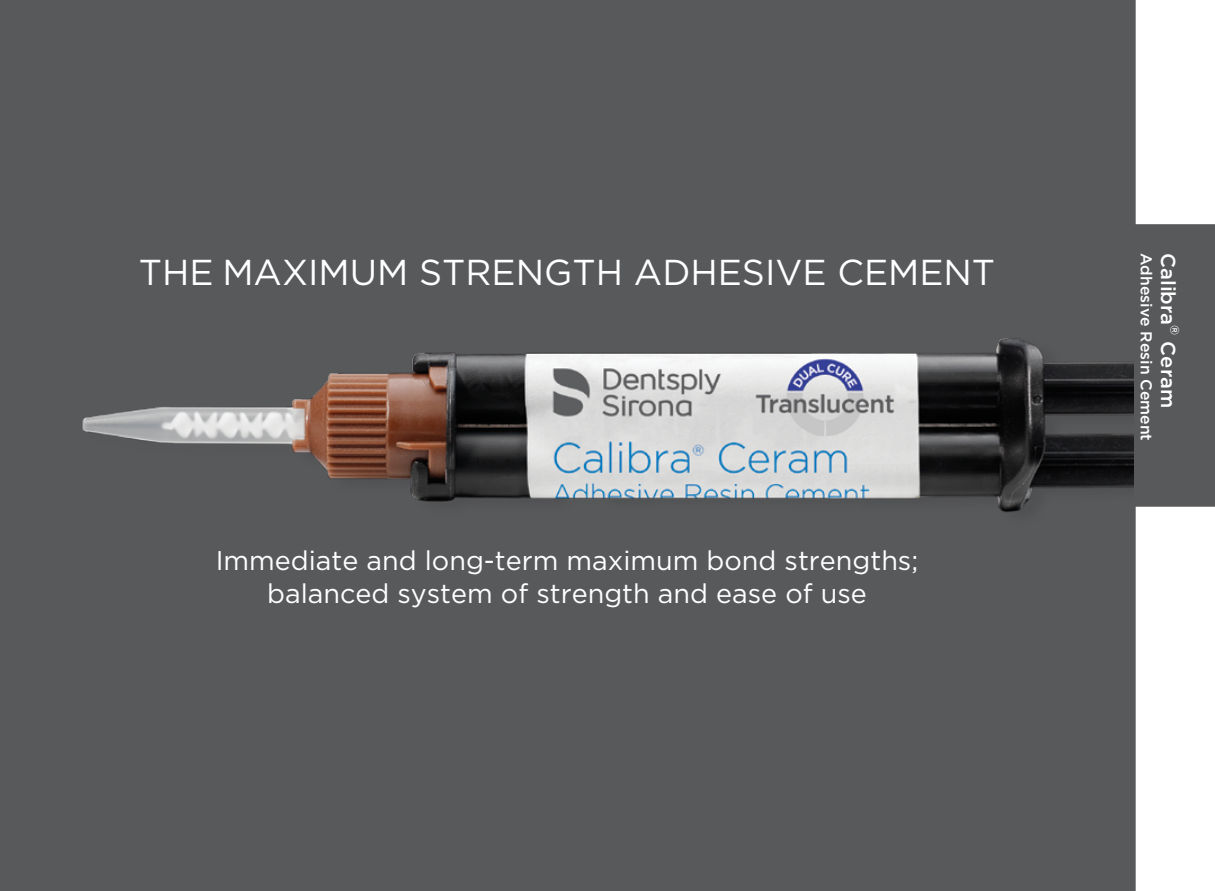
<style>
.page{position:relative;width:1215px;height:891px;background:#58595b}
.page>*{position:absolute;margin:0;border:0;box-sizing:border-box;transform-origin:0 0}
.t1{font:36px "Gotham";color:#fff}
.t2{font:27px/32.4px "Gotham";color:#fff;text-align:center}
.t3{font:500 20.25px "Gotham";color:#fff}
.t4{font:500 15.75px "Gotham";color:#fff}
.t5{font:500 12.15px "Gotham";color:#fff}
</style>
<div class="page">
<img style="left:32px;top:285px;width:1102px;height:279px">
<h1 class="t1" style="left:139px;top:252px;width:858px">THE MAXIMUM STRENGTH ADHESIVE CEMENT</h1>
<p class="t2" style="left:216px;top:544px;width:704px">Immediate and long-term maximum bond strengths; balanced system of strength and ease of use</p>
<p class="t4" style="left:1155px;top:253px;width:189px;rotate:90deg">Adhesive Resin Cement</p>
<p class="t3" style="left:1180px;top:253px;width:74px;rotate:90deg">Calibra</p>
<p class="t5" style="left:1182px;top:325px;width:12px;rotate:90deg">®</p>
<p class="t3" style="left:1180px;top:341px;width:68px;rotate:90deg">Ceram</p>
</div>
